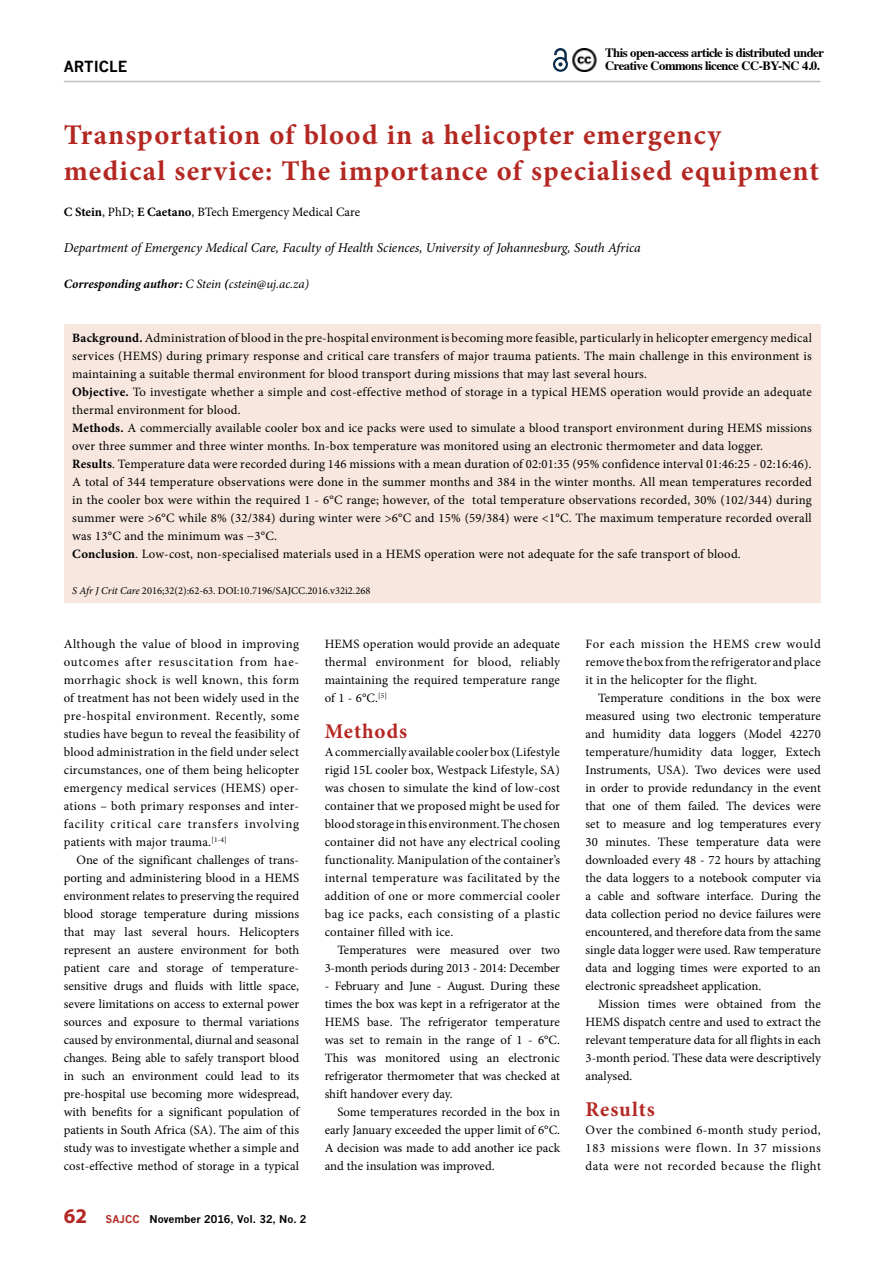
<style>
.page{position:relative;width:893px;height:1263px;background:#fff}
.page>*{position:absolute;margin:0;border:0;box-sizing:border-box;transform-origin:0 0}
.t1{font:700 28.5px/36px "Minion Pro";letter-spacing:.04em;color:#b42823}
.t2{font:700 21px "Minion Pro";letter-spacing:.045em;color:#b42823}
.t3{font:700 15px "News Gothic";color:#000}
.t4{font:italic 13.5px "Minion Pro";letter-spacing:-.005em;color:#000}
.t5{font:12.75px/18px "Minion Pro";letter-spacing:.015em;color:#000;text-align:justify}
.t6{font:700 12.75px/13.5px "Times";letter-spacing:-.04em;color:#000}
.t7{font:12.75px/18px "Minion Pro";letter-spacing:-.015em;color:#000;text-align:right}
.t8{font:italic 12.75px "Minion Pro";letter-spacing:-.01em;color:#000}
.t9{font:10.5px "Minion Pro";color:#000}
.t10{font:700 10.5px "News Gothic";color:#000}
.s1{font-weight:700}
.s2{font-style:italic}
.s3{font-family:"Myriad Pro";font-size:21px;color:#b42823}
.s4{color:#b42823}
</style>
<div class="page">
<hr style="left:64px;top:81px;width:757px;height:1px;background:#bfc0c1">
<div style="left:64px;top:324px;width:756px;height:279px;background:#f7e7df"></div>
<svg style="left:553px;top:48px;width:15px;height:24px"></svg>
<img style="left:572px;top:49px;width:25px;height:22px">
<p class="t3" style="left:64px;top:57px;width:65px">ARTICLE</p>
<p class="t6" style="left:605px;top:44px;width:220px">This open-access article is distributed under<br>Creative Commons licence CC-BY-NC 4.0.</p>
<h1 class="t1" style="left:64px;top:117px;width:757px">Transportation of blood in a helicopter emergency medical service: The importance of specialised equipment</h1>
<p class="t5" style="left:64px;top:203px;width:298px"><span class="s1">C Stein</span>, PhD; <span class="s1">E Caetano</span>, BTech Emergency Medical Care</p>
<p class="t4" style="left:64px;top:238px;width:578px">Department of Emergency Medical Care, Faculty of Health Sciences, University of Johannesburg, South Africa</p>
<p class="t8" style="left:64px;top:275px;width:247px"><span class="s1">Corresponding author:</span> C Stein <span class="s1">(</span>cstein@uj.ac.za)</p>
<p class="t5" style="left:72px;top:329px;width:741px;text-align:left"><span class="s1">Background.</span> Administration of blood in the pre-hospital environment is becoming more feasible, particularly in helicopter emergency medical services (HEMS) during primary response and critical care transfers of major trauma patients. The main challenge in this environment is maintaining a suitable thermal environment for blood transport during missions that may last several hours.<br><span class="s1">Objective.</span> To investigate whether a simple and cost-effective method of storage in a typical HEMS operation would provide an adequate thermal environment for blood.<br><span class="s1">Methods.</span> A commercially available cooler box and ice packs were used to simulate a blood transport environment during HEMS missions over three summer and three winter months. In-box temperature was monitored using an electronic thermometer and data logger.<br><span class="s1">Results</span>. Temperature data were recorded during 146 missions with a mean duration of 02:01:35 (95% confidence interval 01:46:25 - 02:16:46).<br>A total of 344 temperature observations were done in the summer months and 384 in the winter months. All mean temperatures recorded in the cooler box were within the required 1 - 6°C range; however, of the total temperature observations recorded, 30% (102/344) during summer were &gt;6°C while 8% (32/384) during winter were &gt;6°C and 15% (59/384) were &lt;1°C. The maximum temperature recorded overall was 13°C and the minimum was −3°C.<br><span class="s1">Conclusion</span>. Low-cost, non-specialised materials used in a HEMS operation were not adequate for the safe transport of blood.</p>
<p class="t9" style="left:72px;top:584px;width:300px"><span class="s2">S Afr J Crit Care</span> 2016;32(2):62-63. DOI:10.7196/SAJCC.2016.v32i2.268</p>
<p class="t5" style="left:64px;top:635px;width:237px">Although the value of blood in improving outcomes after resuscitation from hae&shy;morrhagic shock is well known, this form of treatment has not been widely used in the pre-hospital environment. Recently, some studies have begun to reveal the feasibility of blood administration in the field under select circumstances, one of them being helicopter emergency medical services (HEMS) oper&shy;ations – both primary responses and inter&shy;facility critical care transfers involving patients with major trauma.<sup>[1-4]</sup></p>
<p class="t5" style="left:64px;top:851px;width:237px;text-indent:13px">One of the significant challenges of trans&shy;porting and administering blood in a HEMS environment relates to preserving the required blood storage temperature during missions that may last several hours. Helicopters represent an austere environment for both patient care and storage of temperature&shy;sensitive drugs and fluids with little space, severe limitations on access to external power sources and exposure to thermal variations caused by environmental, diurnal and seasonal changes. Being able to safely transport blood in such an environment could lead to its pre-hospital use becoming more widespread, with benefits for a significant population of patients in South Africa (SA). The aim of this study was to investigate whether a simple and cost-effective method of storage in a typical</p>
<p class="t10" style="left:64px;top:1213px;width:244px"><span class="s3">62</span> <span class="s4">SAJCC</span> November 2016, Vol. 32, No. 2</p>
<p class="t5" style="left:325px;top:635px;width:237px">HEMS operation would provide an adequate thermal environment for blood, reliably maintaining the required temperature range of 1 - 6°C.<sup>[5]</sup></p>
<h2 class="t2" style="left:325px;top:716px;width:84px">Methods</h2>
<p class="t5" style="left:325px;top:743px;width:237px">A commercially available cooler box (Lifestyle rigid 15L cooler box, Westpack Lifestyle, SA) was chosen to simulate the kind of low-cost container that we proposed might be used for blood storage in this environment. The chosen container did not have any electrical cooling functionality. Manipulation of the container’s internal temperature was facilitated by the addition of one or more commercial cooler bag ice packs, each consisting of a plastic container filled with ice.</p>
<p class="t7" style="left:325px;top:941px;width:237px">Temperatures were measured over two<br>3-month periods during 2013 - 2014: December</p>
<p class="t5" style="left:325px;top:977px;width:237px">- February and June - August. During these times the box was kept in a refrigerator at the HEMS base. The refrigerator temperature was set to remain in the range of 1 - 6°C.<br>This was monitored using an electronic refrigerator thermometer that was checked at shift handover every day.</p>
<p class="t5" style="left:325px;top:1103px;width:237px;text-indent:13px">Some temperatures recorded in the box in early January exceeded the upper limit of 6°C.<br>A decision was made to add another ice pack and the insulation was improved.</p>
<p class="t5" style="left:585px;top:635px;width:237px">For each mission the HEMS crew would remove the box from the refrigerator and place it in the helicopter for the flight.</p>
<p class="t5" style="left:585px;top:689px;width:237px;text-indent:13px">Temperature conditions in the box were measured using two electronic temperature and humidity data loggers (Model 42270 temperature/humidity data logger, Extech Instruments, USA). Two devices were used in order to provide redundancy in the event that one of them failed. The devices were set to measure and log temperatures every 30 minutes. These temperature data were downloaded every 48 - 72 hours by attaching the data loggers to a notebook computer via a cable and software interface. During the data collection period no device failures were encountered, and therefore data from the same single data logger were used. Raw temperature data and logging times were exported to an electronic spreadsheet application.</p>
<p class="t5" style="left:585px;top:995px;width:237px;text-indent:13px">Mission times were obtained from the HEMS dispatch centre and used to extract the relevant temperature data for all flights in each 3-month period. These data were descriptively analysed.</p>
<h2 class="t2" style="left:585px;top:1094px;width:71px">Results</h2>
<p class="t5" style="left:585px;top:1121px;width:237px">Over the combined 6-month study period, 183 missions were flown. In 37 missions data were not recorded because the flight</p>
</div>
